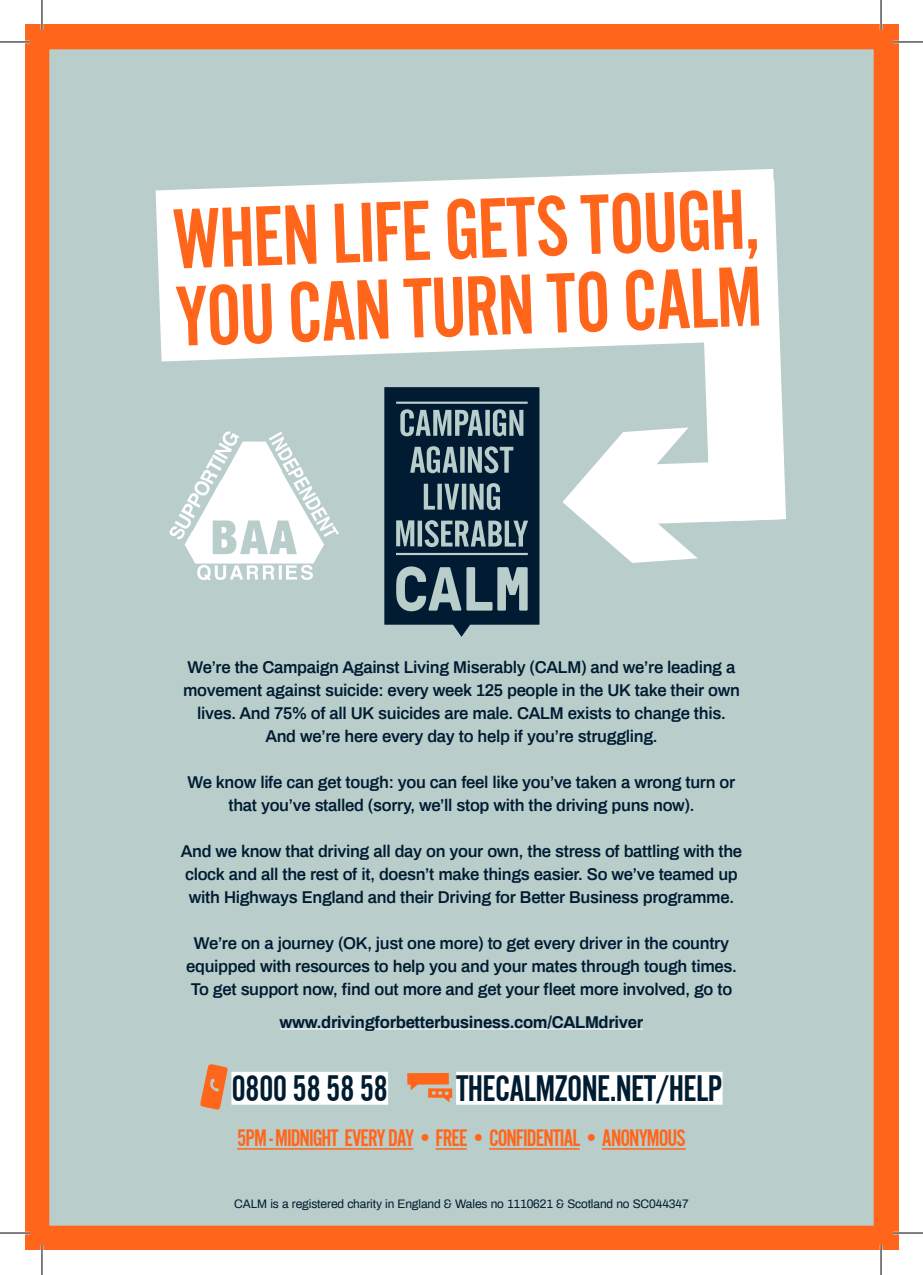
<style>
.page{position:relative;width:923px;height:1275px;background:#fff}
.page>*{position:absolute;margin:0;border:0;box-sizing:border-box;transform-origin:0 0}
.t1{font:88.6px/77.4px "Alternate Got No 2 D";color:#ff661c}
.t2{font:38.4px "Alternate Got No 2 D";letter-spacing:-.02em;color:#001c31}
.t3{font:24.8px "Alternate Got No 2 D";letter-spacing:-.04em;color:#ff661c}
.t4{font:600 16.6px/23px "Archivo";letter-spacing:-.02em;color:#001b32;text-align:center}
.t5{font:700 16.6px "Archivo";letter-spacing:-.02em;color:#001b32}
.t6{font:12px "Archivo";letter-spacing:-.01em;color:#001b32}
</style>
<div class="page">
<div style="left:25px;top:25px;width:873px;height:1225px;background:#ff661c"></div>
<div style="left:46px;top:46px;width:831px;height:1183px;background:#b9ceca"></div>
<div style="left:42px;top:42px;width:839px;height:1191px;border:7px solid #ff661c"></div>
<hr style="left:280px;top:1028px;width:363px;height:1px;background:#fff">
<svg style="left:156px;top:169px;width:618px;height:192px;background:#f6f9f8"></svg>
<svg style="left:384px;top:387px;width:155px;height:250px"></svg>
<svg style="left:562px;top:180px;width:224px;height:383px"></svg>
<hr style="left:237px;top:1148px;width:176px;height:1px;background:#ff661c">
<hr style="left:436px;top:1148px;width:31px;height:1px;background:#ff661c">
<hr style="left:489px;top:1148px;width:91px;height:1px;background:#ff661c">
<hr style="left:602px;top:1148px;width:84px;height:1px;background:#ff661c">
<div style="left:231px;top:1071px;width:157px;height:33px;background:#fff"></div>
<div style="left:456px;top:1071px;width:267px;height:33px;background:#fff"></div>
<svg style="left:407px;top:1073px;width:45px;height:29px"></svg>
<svg style="left:200px;top:1064px;width:28px;height:45px"></svg>
<hr style="left:0;top:41px;width:30px;height:2px;background:#fff">
<hr style="left:893px;top:41px;width:30px;height:2px;background:#fff">
<hr style="left:0;top:1231px;width:30px;height:3px;background:#fff">
<hr style="left:893px;top:1231px;width:30px;height:3px;background:#fff">
<hr style="left:41px;top:0;width:2px;height:30px;background:#fff">
<hr style="left:41px;top:1245px;width:2px;height:29px;background:#fff">
<hr style="left:880px;top:0;width:2px;height:30px;background:#fff">
<hr style="left:880px;top:1245px;width:2px;height:29px;background:#fff">
<hr style="left:0;top:42px;width:30px;height:1px;background:#000">
<hr style="left:893px;top:42px;width:30px;height:1px;background:#000">
<hr style="left:0;top:1232px;width:30px;height:1px;background:#000">
<hr style="left:893px;top:1232px;width:30px;height:1px;background:#000">
<hr style="left:42px;top:0;width:1px;height:30px;background:#000">
<svg style="left:42px;top:1245px;width:1px;height:29px"></svg>
<hr style="left:881px;top:0;width:1px;height:30px;background:#000">
<svg style="left:881px;top:1245px;width:1px;height:29px"></svg>
<img style="left:169px;top:431px;width:170px;height:150px">
<h1 class="t1" style="left:171px;top:203px;width:589px;rotate:-2deg">WHEN LIFE GETS TOUGH,<br>YOU CAN TURN TO CALM</h1>
<p class="t4" style="left:183px;top:655px;width:558px">We’re the Campaign Against Living Miserably (CALM) and we’re leading a movement against suicide: every week 125 people in the UK take their own lives. And 75% of all UK suicides are male. CALM exists to change this.<br>And we’re here every day to help if you’re struggling.</p>
<p class="t4" style="left:188px;top:770px;width:549px">We know life can get tough: you can feel like you’ve taken a wrong turn or that you’ve stalled (sorry, we’ll stop with the driving puns now).</p>
<p class="t4" style="left:181px;top:839px;width:563px;text-align:left">And we know that driving all day on your own, the stress of battling with the clock and all the rest of it, doesn’t make things easier. So we’ve teamed up with Highways England and their Driving for Better Business programme.</p>
<p class="t4" style="left:186px;top:931px;width:552px">We’re on a journey (OK, just one more) to get every driver in the country equipped with resources to help you and your mates through tough times.<br>To get support now, find out more and get your fleet more involved, go to</p>
<p class="t5" style="left:280px;top:1010px;width:365px">www.drivingforbetterbusiness.com/CALMdriver</p>
<h2 class="t2" style="left:231px;top:1068px;width:158px">0800 58 58 58</h2>
<h2 class="t2" style="left:456px;top:1068px;width:268px">THECALMZONE.NET/HELP</h2>
<h3 class="t3" style="left:237px;top:1125px;width:450px">5PM - MIDNIGHT EVERY DAY•FREE•CONFIDENTIAL• ANONYMOUS</h3>
<p class="t6" style="left:234px;top:1195px;width:456px">CALM is a registered charity in England &amp; Wales no 1110621 &amp; Scotland no SC044347</p>
</div>
